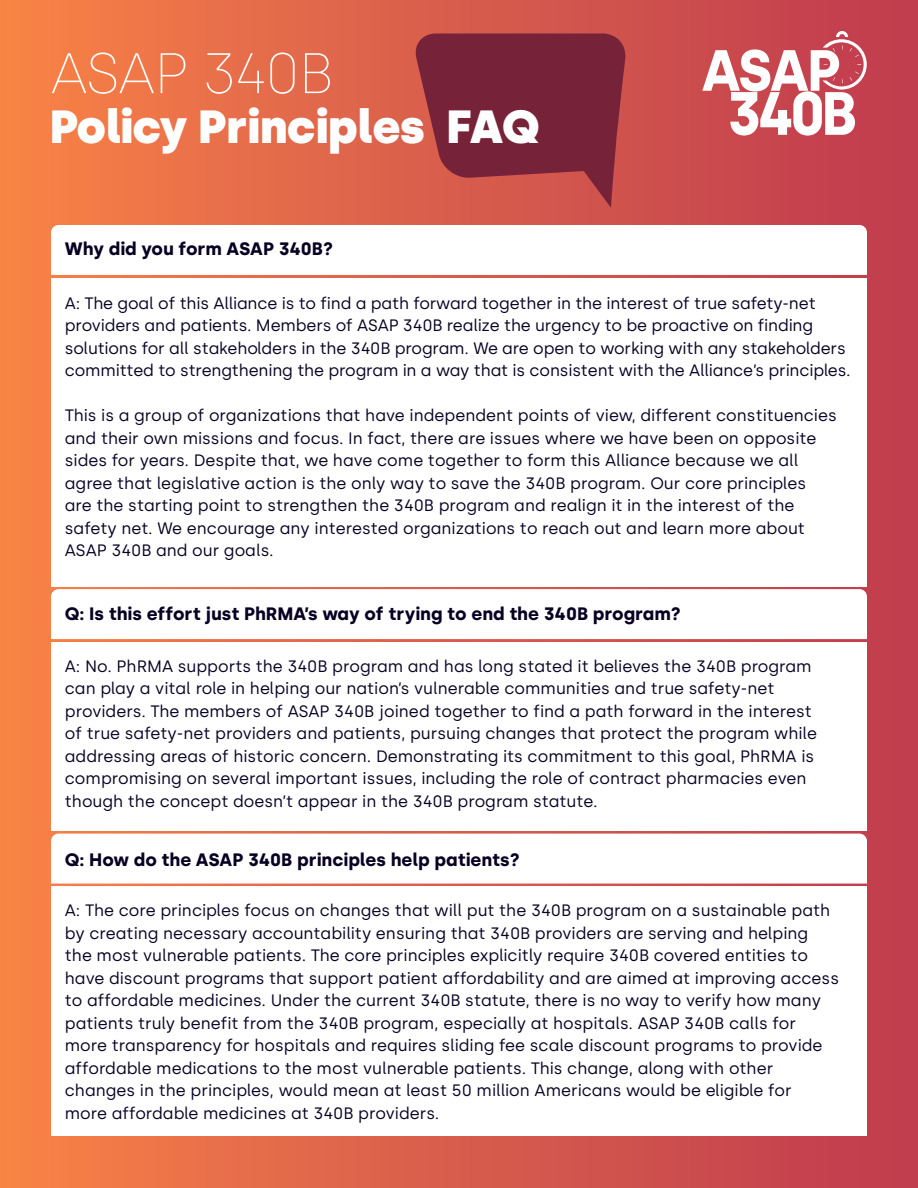
<style>
.page{position:relative;width:918px;height:1188px;background:#fff}
.page>*{position:absolute;margin:0;border:0;box-sizing:border-box;transform-origin:0 0}
.t1{font:200 57px "Silka";letter-spacing:-.04em;color:#fff}
.t2{font:900 46.5px "Silka";letter-spacing:-.01em;color:#fff}
.t3{font:700 18px "Silka";color:#080023}
.t4{font:16.5px/22.5px "Silka";color:#080023}
</style>
<div class="page">
<div style="left:0;top:0;width:918px;height:1188px;background:linear-gradient(to right,#f68248,#be3d51)"></div>
<svg style="left:702px;top:31px;width:165px;height:105px"></svg>
<svg style="left:51px;top:225px;width:816px;height:50px"></svg>
<svg style="left:51px;top:589px;width:816px;height:50px"></svg>
<svg style="left:51px;top:834px;width:816px;height:50px"></svg>
<div style="left:51px;top:278px;width:816px;height:309px;background:#fff"></div>
<div style="left:51px;top:642px;width:816px;height:188px;background:#fff"></div>
<div style="left:51px;top:886px;width:816px;height:249px;background:#fff"></div>
<svg style="left:413px;top:33px;width:214px;height:175px;background:#8f313e"></svg>
<h1 class="t1" style="left:50px;top:39px;width:285px">ASAP 340B</h1>
<h2 class="t2" style="left:50px;top:99px;width:492px">Policy Principles FAQ</h2>
<p class="t3" style="left:65px;top:238px;width:270px">Why did you form ASAP 340B?</p>
<p class="t4" style="left:65px;top:292px;width:787px">A: The goal of this Alliance is to find a path forward together in the interest of true safety-net providers and patients. Members of ASAP 340B realize the urgency to be proactive on finding solutions for all stakeholders in the 340B program. We are open to working with any stakeholders committed to strengthening the program in a way that is consistent with the Alliance’s principles.</p>
<p class="t4" style="left:65px;top:404px;width:773px">This is a group of organizations that have independent points of view, different constituencies and their own missions and focus. In fact, there are issues where we have been on opposite sides for years. Despite that, we have come together to form this Alliance because we all agree that legislative action is the only way to save the 340B program. Our core principles are the starting point to strengthen the 340B program and realign it in the interest of the safety net. We encourage any interested organizations to reach out and learn more about ASAP 340B and our goals.</p>
<p class="t3" style="left:65px;top:603px;width:618px">Q: Is this effort just PhRMA’s way of trying to end the 340B program?</p>
<p class="t4" style="left:65px;top:655px;width:754px">A: No. PhRMA supports the 340B program and has long stated it believes the 340B program can play a vital role in helping our nation’s vulnerable communities and true safety-net providers. The members of ASAP 340B joined together to find a path forward in the interest of true safety-net providers and patients, pursuing changes that protect the program while addressing areas of historic concern. Demonstrating its commitment to this goal, PhRMA is compromising on several important issues, including the role of contract pharmacies even though the concept doesn’t appear in the 340B program statute.</p>
<p class="t3" style="left:65px;top:849px;width:457px">Q: How do the ASAP 340B principles help patients?</p>
<p class="t4" style="left:65px;top:899px;width:776px">A: The core principles focus on changes that will put the 340B program on a sustainable path by creating necessary accountability ensuring that 340B providers are serving and helping the most vulnerable patients. The core principles explicitly require 340B covered entities to have discount programs that support patient affordability and are aimed at improving access to affordable medicines. Under the current 340B statute, there is no way to verify how many patients truly benefit from the 340B program, especially at hospitals. ASAP 340B calls for more transparency for hospitals and requires sliding fee scale discount programs to provide affordable medications to the most vulnerable patients. This change, along with other changes in the principles, would mean at least 50 million Americans would be eligible for<br>more affordable medicines at 340B providers.</p>
</div>
